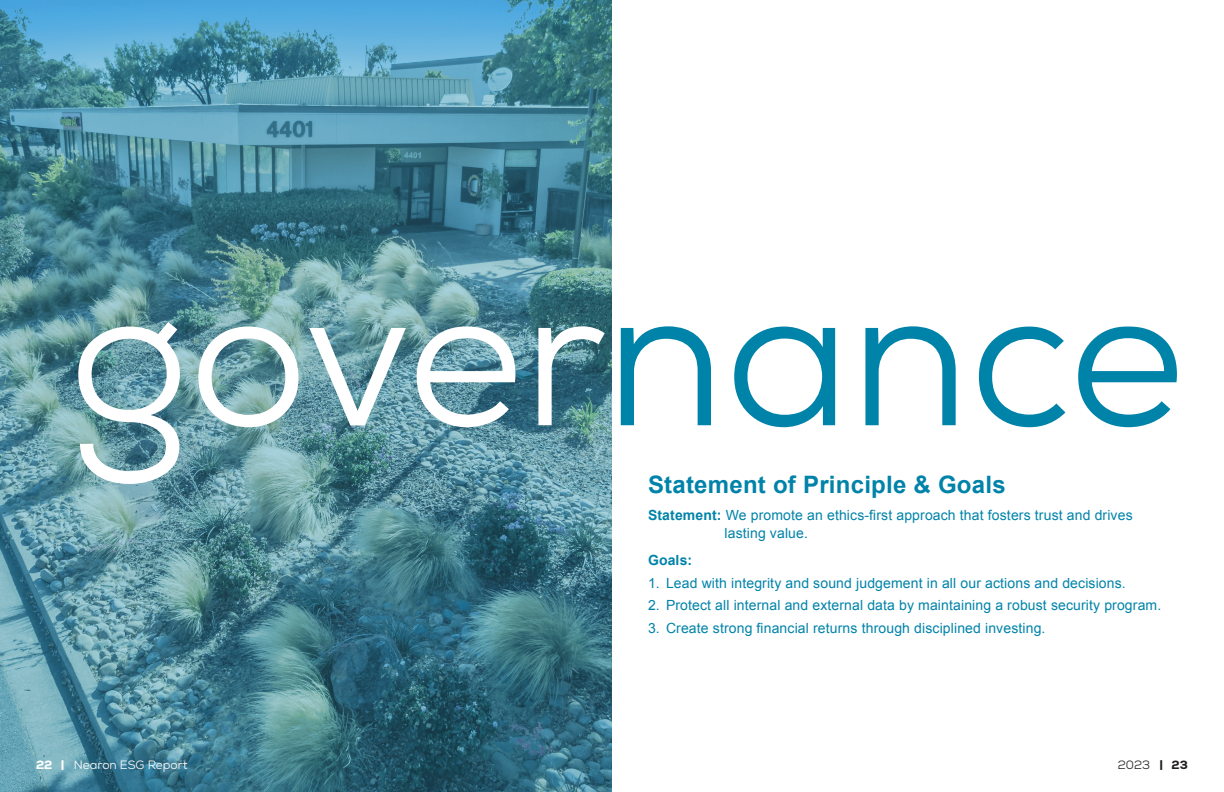
<style>
.page{position:relative;width:1224px;height:792px;background:#fff}
.page>*{position:absolute;margin:0;border:0;box-sizing:border-box;transform-origin:0 0}
.Section_Header{font:197px "Nexa";color:#fff}
.Medium_Header{font:700 24px "Arial";letter-spacing:.01em;color:#0083a9}
.t1{font:14px "Arial";letter-spacing:.01em;color:#0083a9}
.t2{font:700 14px "Arial";letter-spacing:.01em;color:#0083a9}
.t3{font:12px "Nexa";color:#fff}
.t4{font:12px "Nexa";color:#231f20}
.s1{color:#0083a9}
.s2{font-weight:700}
.s3{font-weight:800}
</style>
<div class="page">
<svg style="left:0;top:0;width:612px;height:792px;background:#4e8898"></svg>
<p class="Section_Header" style="left:69px;top:232px;width:1117px">gover<span class="s1">nance</span></p>
<p class="Medium_Header" style="left:648px;top:469px;width:359px">Statement of Principle &amp; Goals</p>
<p class="t1" style="left:648px;top:506px;width:486px"><span class="s2">Statement:</span> We promote an ethics-first approach that fosters trust and drives</p>
<p class="t1" style="left:724px;top:524px;width:85px">lasting value.</p>
<p class="t2" style="left:648px;top:551px;width:46px">Goals:</p>
<p class="t1" style="left:648px;top:574px;width:479px">1. Lead with integrity and sound judgement in all our actions and decisions.</p>
<p class="t1" style="left:648px;top:596px;width:515px">2. Protect all internal and external data by maintaining a robust security program.</p>
<p class="t1" style="left:648px;top:619px;width:399px">3. Create strong financial returns through disciplined investing.</p>
<p class="t3" style="left:36px;top:757px;width:153px"><span class="s3">22 |</span> Nearon ESG Report</p>
<p class="t4" style="left:1118px;top:757px;width:72px">2023 <span class="s3">| 23</span></p>
</div>
